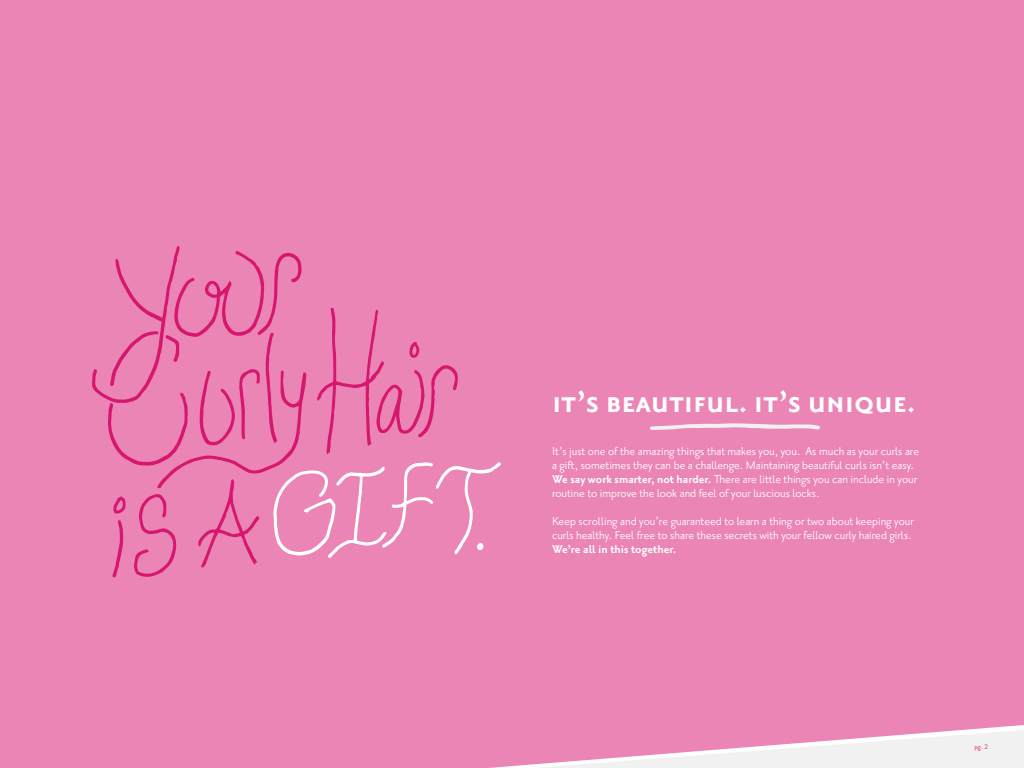
<style>
.page{position:relative;width:1024px;height:768px;background:#ea85b6}
.page>*{position:absolute;margin:0;border:0;box-sizing:border-box;transform-origin:0 0}
.t1{font:36px "Priori San Bold SC";color:#fff}
.t2{font:14px/14px "Priori San";color:#fff}
.t3{font:700 14px "Priori San";color:#fff}
.t4{font:8px "Priori San";color:#d7176f}
.s1{font-weight:700}
</style>
<div class="page">
<svg style="left:533px;top:730px;width:491px;height:38px"></svg>
<svg style="left:92px;top:246px;width:409px;height:331px;background:#e87fb2"></svg>
<svg style="left:650px;top:423px;width:170px;height:7px"></svg>
<h1 class="t1" style="left:552px;top:383px;width:365px">it’s beautiful. it’s unique.</h1>
<p class="t2" style="left:552px;top:444px;width:369px">It’s just one of the amazing things that makes you, you. As much as your curls are a gift, sometimes they can be a challenge. Maintaining beautiful curls isn’t easy.<br><span class="s1">We say work smarter, not harder.</span> There are little things you can include in your routine to improve the look and feel of your luscious locks.</p>
<p class="t2" style="left:552px;top:514px;width:363px">Keep scrolling and you’re guaranteed to learn a thing or two about keeping your curls healthy. Feel free to share these secrets with your fellow curly haired girls.</p>
<p class="t3" style="left:552px;top:542px;width:126px">We’re all in this together.</p>
<p class="t4" style="left:975px;top:742px;width:15px">pg. 2</p>
</div>
